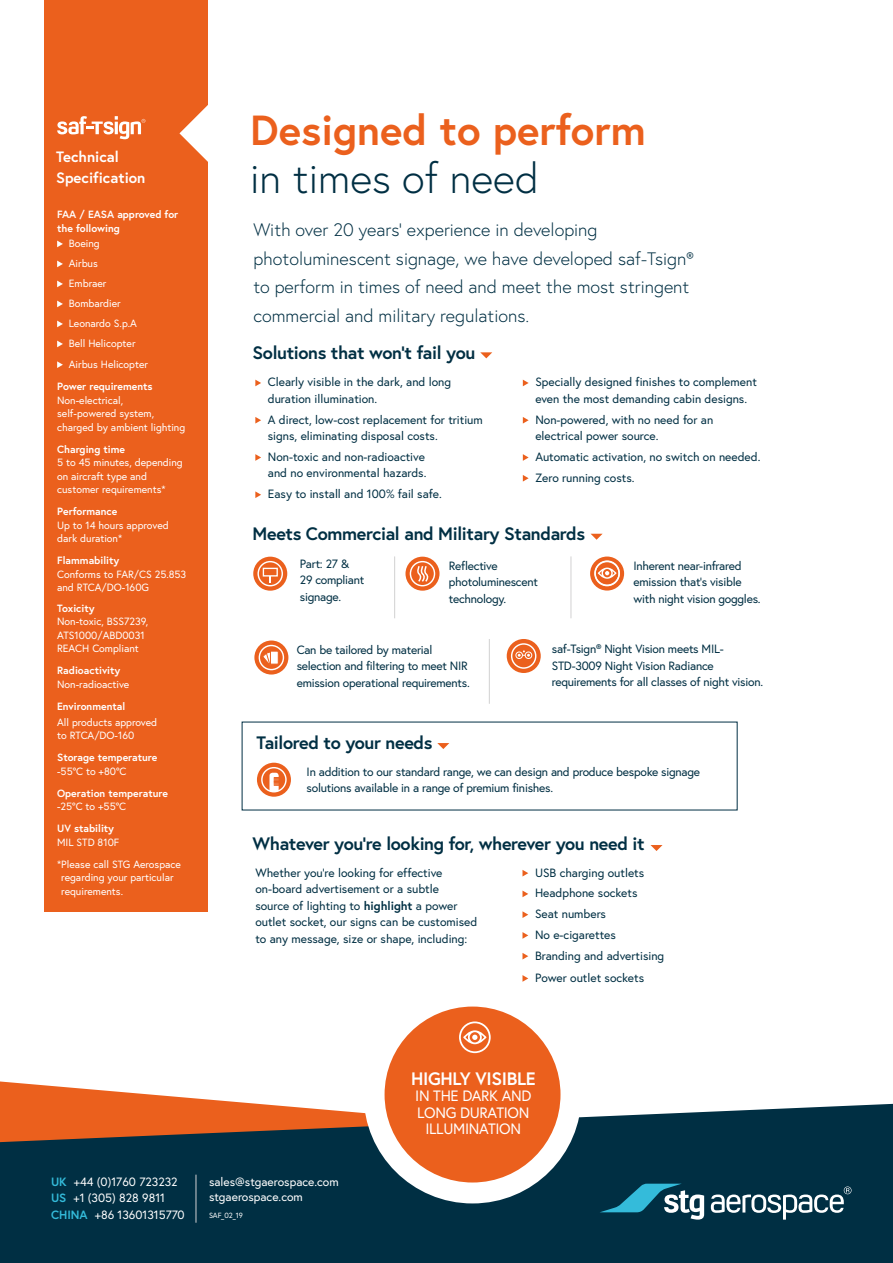
<style>
.page{position:relative;width:893px;height:1263px;background:#fff}
.page>*{position:absolute;margin:0;border:0;box-sizing:border-box;transform-origin:0 0}
.t1{font:700 42px "Europa";color:#eb601d}
.t2{font:300 42px "Europa";color:#002f43}
.t3{font:300 18px/28.5px "Europa";color:#002f43}
.t4{font:700 18px "Europa";letter-spacing:-.02em;color:#002f43}
.t5{font:700 18px "Europa";letter-spacing:-.02em;color:#fff}
.t6{font:15px/16.5px "Europa";letter-spacing:-.02em;color:#fff;text-align:center}
.t7{font:700 15px/21.6px "Europa";color:#fff}
.t8{font:12px/16.5px "Europa";color:#002f43}
.t9{font:12px/16.5px "Europa";letter-spacing:-.02em;color:#002f43}
.t10{font:12px/16.5px "Europa";color:#fff}
.t11{font:10.5px/13.5px "Europa";color:#fff}
.t12{font:700 10.5px/13.5px "Europa";color:#fff}
.t13{font:7.5px "Europa";letter-spacing:-.015em;color:#fff}
.s1{font-weight:700}
.s2{font-weight:700;color:#34bbda}
</style>
<div class="page">
<svg style="left:0;top:1081px;width:259px;height:23px"></svg>
<svg style="left:0;top:1104px;width:893px;height:155px;background:#1d3945"></svg>
<svg style="left:600px;top:1184px;width:104px;height:35px;background:#306c80"></svg>
<svg style="left:711px;top:1186px;width:140px;height:33px"></svg>
<div style="left:374px;top:996px;width:197px;height:197px;background:#eb601d;border-radius:50%"></div>
<div style="left:364px;top:986px;width:217px;height:217px;border:21px solid #fff;border-radius:50%"></div>
<svg style="left:459px;top:1021px;width:32px;height:32px"></svg>
<hr style="left:196px;top:1175px;width:1px;height:48px;background:#d2d1d2">
<hr style="left:0;top:1259px;width:893px;height:4px;background:#002f43">
<div style="left:44px;top:0;width:164px;height:878px;background:#eb601d"></div>
<div style="left:44px;top:197px;width:164px;height:714px;background:#eb601d"></div>
<svg style="left:57px;top:241px;width:6px;height:6px"></svg>
<svg style="left:57px;top:261px;width:6px;height:6px"></svg>
<svg style="left:57px;top:281px;width:6px;height:6px"></svg>
<svg style="left:57px;top:301px;width:6px;height:6px"></svg>
<svg style="left:57px;top:321px;width:6px;height:6px"></svg>
<svg style="left:57px;top:341px;width:6px;height:6px"></svg>
<svg style="left:57px;top:361px;width:6px;height:7px"></svg>
<svg style="left:179px;top:105px;width:29px;height:57px"></svg>
<svg style="left:57px;top:116px;width:88px;height:23px"></svg>
<hr style="left:489px;top:639px;width:1px;height:65px;background:#d2d1d2">
<div style="left:507px;top:639px;width:34px;height:34px;background:#eb601d;border-radius:50%"></div>
<svg style="left:511px;top:643px;width:25px;height:26px"></svg>
<svg style="left:254px;top:640px;width:34px;height:34px"></svg>
<svg style="left:259px;top:645px;width:25px;height:25px"></svg>
<div style="left:270px;top:651px;width:9px;height:13px;background:#fff;border:1px solid #eb601d"></div>
<div style="left:257px;top:763px;width:34px;height:34px;background:#eb601d;border-radius:50%"></div>
<svg style="left:261px;top:767px;width:26px;height:25px"></svg>
<hr style="left:571px;top:556px;width:1px;height:62px;background:#d2d1d2">
<div style="left:590px;top:556px;width:34px;height:34px;background:#eb601d;border-radius:50%"></div>
<svg style="left:594px;top:560px;width:26px;height:26px"></svg>
<div style="left:253px;top:557px;width:34px;height:34px;background:#eb601d;border-radius:50%"></div>
<svg style="left:257px;top:561px;width:26px;height:25px"></svg>
<svg style="left:405px;top:557px;width:34px;height:34px"></svg>
<svg style="left:410px;top:561px;width:25px;height:25px"></svg>
<hr style="left:394px;top:556px;width:1px;height:62px;background:#d2d1d2">
<svg style="left:255px;top:380px;width:6px;height:6px"></svg>
<svg style="left:255px;top:417px;width:6px;height:7px"></svg>
<svg style="left:255px;top:454px;width:6px;height:7px"></svg>
<svg style="left:255px;top:491px;width:6px;height:7px"></svg>
<svg style="left:523px;top:380px;width:6px;height:6px"></svg>
<svg style="left:523px;top:417px;width:6px;height:7px"></svg>
<svg style="left:523px;top:454px;width:6px;height:7px"></svg>
<svg style="left:523px;top:475px;width:6px;height:7px"></svg>
<svg style="left:480px;top:352px;width:12px;height:6px"></svg>
<svg style="left:591px;top:534px;width:12px;height:6px"></svg>
<svg style="left:522px;top:870px;width:6px;height:6px"></svg>
<svg style="left:522px;top:890px;width:6px;height:7px"></svg>
<svg style="left:522px;top:911px;width:6px;height:7px"></svg>
<svg style="left:522px;top:932px;width:6px;height:7px"></svg>
<svg style="left:522px;top:953px;width:6px;height:6px"></svg>
<svg style="left:522px;top:975px;width:6px;height:7px"></svg>
<svg style="left:650px;top:845px;width:12px;height:6px"></svg>
<svg style="left:437px;top:743px;width:12px;height:6px"></svg>
<p class="t7" style="left:56px;top:145px;width:91px">Technical<br>Specification</p>
<p class="t12" style="left:57px;top:207px;width:123px">FAA / EASA approved for the following</p>
<p class="t11" style="left:69px;top:233px;width:81px;line-height:20.1px">Boeing<br>Airbus<br>Embraer<br>Bombardier<br>Leonardo S.p.A<br>Bell Helicopter<br>Airbus Helicopter</p>
<p class="t12" style="left:57px;top:379px;width:97px">Power requirements</p>
<p class="t11" style="left:57px;top:393px;width:130px">Non-electrical,<br>self-powered system, charged by ambient lighting</p>
<p class="t12" style="left:57px;top:442px;width:69px">Charging time</p>
<p class="t11" style="left:57px;top:455px;width:127px">5 to 45 minutes, depending on aircraft type and customer requirements*</p>
<p class="t12" style="left:57px;top:504px;width:62px">Performance</p>
<p class="t11" style="left:57px;top:518px;width:113px">Up to 14 hours approved dark duration*</p>
<p class="t12" style="left:57px;top:553px;width:64px">Flammability</p>
<p class="t11" style="left:57px;top:567px;width:131px">Conforms to FAR/CS 25.853 and RTCA/DO-160G</p>
<p class="t12" style="left:57px;top:601px;width:39px">Toxicity</p>
<p class="t11" style="left:57px;top:615px;width:93px">Non-toxic, BSS7239,<br>ATS1000/ABD0031<br>REACH Compliant</p>
<p class="t12" style="left:57px;top:664px;width:65px">Radioactivity</p>
<p class="t11" style="left:57px;top:677px;width:74px">Non-radioactive</p>
<p class="t12" style="left:57px;top:699px;width:70px">Environmental</p>
<p class="t11" style="left:57px;top:715px;width:102px">All products approved to RTCA/DO-160</p>
<p class="t12" style="left:57px;top:750px;width:102px">Storage temperature</p>
<p class="t11" style="left:57px;top:764px;width:71px">-55ºC to +80ºC</p>
<p class="t12" style="left:57px;top:786px;width:112px">Operation temperature</p>
<p class="t11" style="left:57px;top:799px;width:71px">-25ºC to +55ºC</p>
<p class="t12" style="left:57px;top:821px;width:59px">UV stability</p>
<p class="t11" style="left:57px;top:831px;width:125px;line-height:22px">MIL STD 810F<br>*Please call STG Aerospace</p>
<p class="t11" style="left:61px;top:870px;width:114px">regarding your particular requirements.</p>
<h1 class="t1" style="left:250px;top:102px;width:397px">Designed to perform</h1>
<h1 class="t2" style="left:250px;top:152px;width:290px">in times of need</h1>
<h2 class="t3" style="left:253px;top:216px;width:442px">With over 20 years’ experience in developing photoluminescent signage, we have developed saf-Tsign® to perform in times of need and meet the most stringent commercial and military regulations.</h2>
<h2 class="t4" style="left:253px;top:340px;width:224px">Solutions that won’t fail you</h2>
<p class="t8" style="left:268px;top:374px;width:185px">Clearly visible in the dark, and long duration illumination.</p>
<p class="t8" style="left:268px;top:411px;width:217px">A direct, low-cost replacement for tritium signs, eliminating disposal costs.</p>
<p class="t8" style="left:268px;top:448px;width:160px">Non-toxic and non-radioactive and no environmental hazards.</p>
<p class="t8" style="left:268px;top:485px;width:176px">Easy to install and 100% fail safe.</p>
<p class="t8" style="left:535px;top:374px;width:223px">Specially designed finishes to complement even the most demanding cabin designs.</p>
<p class="t8" style="left:535px;top:411px;width:179px">Non-powered, with no need for an electrical power source.</p>
<p class="t8" style="left:535px;top:446px;width:227px;line-height:20.7px">Automatic activation, no switch on needed.<br>Zero running costs.</p>
<h2 class="t4" style="left:253px;top:521px;width:334px">Meets Commercial and Military Standards</h2>
<p class="t9" style="left:300px;top:555px;width:66px">Part: 27 &amp;<br>29 compliant signage.</p>
<p class="t9" style="left:449px;top:557px;width:91px">Reflective photoluminescent technology.</p>
<p class="t9" style="left:633px;top:557px;width:129px">Inherent near-infrared emission that’s visible with night vision goggles.</p>
<p class="t9" style="left:297px;top:641px;width:175px">Can be tailored by material selection and filtering to meet NIR emission operational requirements.</p>
<p class="t9" style="left:552px;top:640px;width:213px">saf-Tsign® Night Vision meets MIL-<br>STD-3009 Night Vision Radiance requirements for all classes of night vision.</p>
<h2 class="t4" style="left:256px;top:730px;width:177px">Tailored to your needs</h2>
<p class="t9" style="left:307px;top:763px;width:395px">In addition to our standard range, we can design and produce bespoke signage solutions available in a range of premium finishes.</p>
<h2 class="t4" style="left:253px;top:831px;width:393px">Whatever you’re looking for, wherever you need it</h2>
<p class="t8" style="left:255px;top:864px;width:224px">Whether you’re looking for effective on-board advertisement or a subtle<br>source of lighting to <span class="s1">highlight</span> a power outlet socket, our signs can be customised to any message, size or shape, including:</p>
<p class="t8" style="left:535px;top:862px;width:131px;line-height:20.7px">USB charging outlets<br>Headphone sockets<br>Seat numbers<br>No e-cigarettes<br>Branding and advertising</p>
<p class="t8" style="left:535px;top:969px;width:111px">Power outlet sockets</p>
<h2 class="t5" style="left:411px;top:1066px;width:126px">HIGHLY VISIBLE</h2>
<p class="t6" style="left:415px;top:1087px;width:118px">IN THE DARK AND<br>LONG DURATION<br>ILLUMINATION</p>
<p class="t10" style="left:51px;top:1173px;width:135px"><span class="s2">UK</span> +44 (0)1760 723232<br><span class="s2">US</span> +1 (305) 828 9811<br><span class="s2">CHINA</span> +86 13601315770</p>
<p class="t10" style="left:209px;top:1174px;width:131px;line-height:15px">sales@stgaerospace.com stgaerospace.com</p>
<p class="t13" style="left:209px;top:1210px;width:35px">SAF_02_19</p>
</div>
